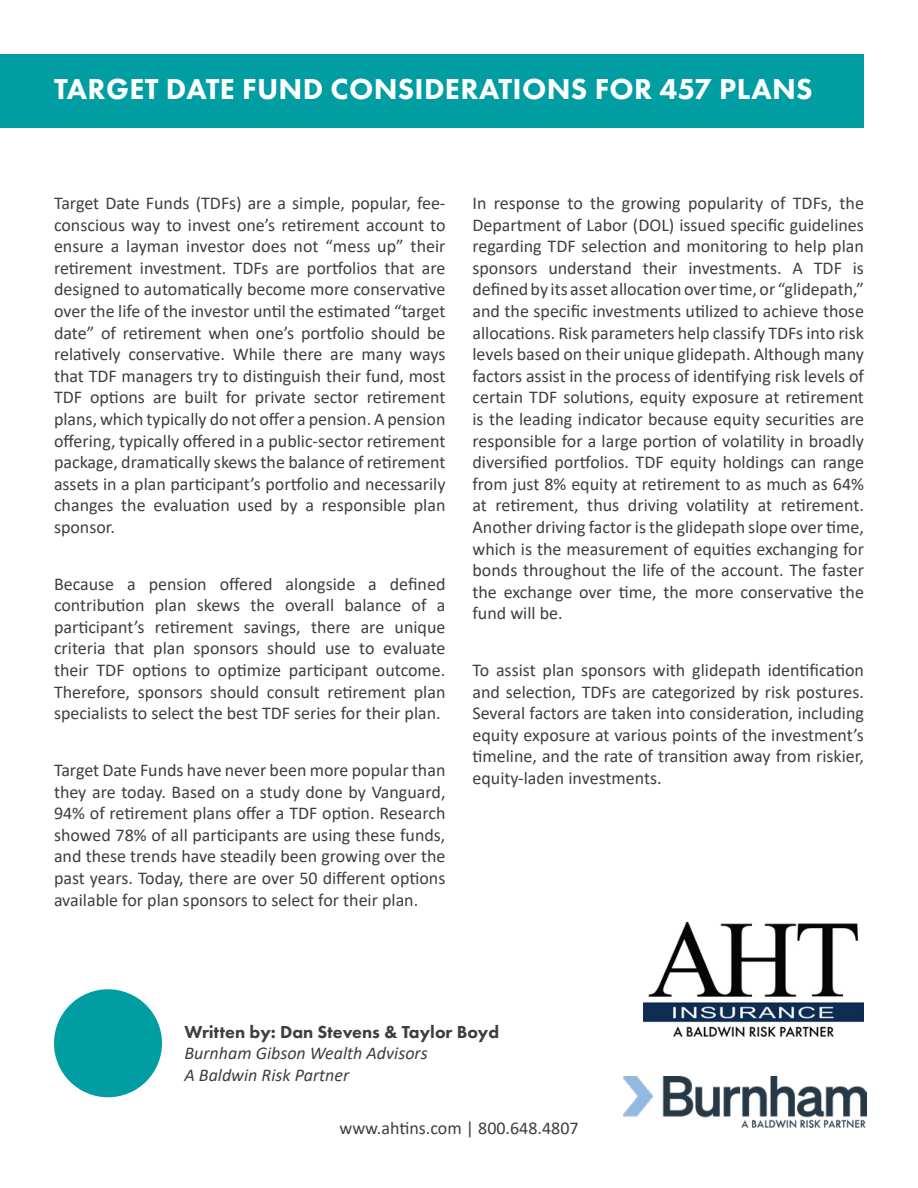
<style>
.page{position:relative;width:918px;height:1188px;background:#fff}
.page>*{position:absolute;margin:0;border:0;box-sizing:border-box;transform-origin:0 0}
.t1{font:800 30px "Futura PT";letter-spacing:.01em;color:#fff}
.t2{font:18px/21.6px "Calibri";color:#3f3f3f;text-align:justify}
.t3{font:italic 18px/21.6px "Calibri";color:#3f3f3f}
.t4{font:800 18px "Futura PT";color:#3f3f3f}
</style>
<div class="page">
<div style="left:0;top:54px;width:864px;height:73px;background:#009ea3"></div>
<div style="left:54px;top:989px;width:108px;height:108px;background:#009ea3;border-radius:50%"></div>
<img style="left:623px;top:1076px;width:244px;height:51px">
<img style="left:644px;top:923px;width:220px;height:114px">
<h1 class="t1" style="left:54px;top:71px;width:760px">TARGET DATE FUND CONSIDERATIONS FOR 457 PLANS</h1>
<p class="t2" style="left:54px;top:192px;width:393px">Target Date Funds (TDFs) are a simple, popular, fee&shy;conscious way to invest one’s retirement account to ensure a layman investor does not “mess up” their retirement investment. TDFs are portfolios that are designed to automatically become more conservative over the life of the investor until the estimated “target date” of retirement when one’s portfolio should be relatively conservative. While there are many ways that TDF managers try to distinguish their fund, most TDF options are built for private sector retirement plans, which typically do not offer a pension. A pension offering, typically offered in a public-sector retirement package, dramatically skews the balance of retirement assets in a plan participant’s portfolio and necessarily changes the evaluation used by a responsible plan sponsor.</p>
<p class="t2" style="left:54px;top:572px;width:393px">Because a pension offered alongside a defined contribution plan skews the overall balance of a participant’s retirement savings, there are unique criteria that plan sponsors should use to evaluate their TDF options to optimize participant outcome.<br>Therefore, sponsors should consult retirement plan specialists to select the best TDF series for their plan.</p>
<p class="t2" style="left:54px;top:759px;width:393px">Target Date Funds have never been more popular than they are today. Based on a study done by Vanguard, 94% of retirement plans offer a TDF option. Research showed 78% of all participants are using these funds, and these trends have steadily been growing over the past years. Today, there are over 50 different options available for plan sponsors to select for their plan.</p>
<p class="t2" style="left:472px;top:192px;width:393px">In response to the growing popularity of TDFs, the Department of Labor (DOL) issued specific guidelines regarding TDF selection and monitoring to help plan sponsors understand their investments. A TDF is defined by its asset allocation over time, or “glidepath,” and the specific investments utilized to achieve those allocations. Risk parameters help classify TDFs into risk levels based on their unique glidepath. Although many factors assist in the process of identifying risk levels of certain TDF solutions, equity exposure at retirement is the leading indicator because equity securities are responsible for a large portion of volatility in broadly diversified portfolios. TDF equity holdings can range from just 8% equity at retirement to as much as 64% at retirement, thus driving volatility at retirement.<br>Another driving factor is the glidepath slope over time, which is the measurement of equities exchanging for bonds throughout the life of the account. The faster the exchange over time, the more conservative the fund will be.</p>
<p class="t2" style="left:472px;top:659px;width:393px">To assist plan sponsors with glidepath identification and selection, TDFs are categorized by risk postures.<br>Several factors are taken into consideration, including equity exposure at various points of the investment’s timeline, and the rate of transition away from riskier, equity-laden investments.</p>
<p class="t4" style="left:184px;top:1020px;width:316px">Written by: Dan Stevens &amp; Taylor Boyd</p>
<p class="t3" style="left:184px;top:1042px;width:245px">Burnham Gibson Wealth Advisors<br>A Baldwin Risk Partner</p>
<p class="t2" style="left:339px;top:1117px;width:241px">www.ahtins.com | 800.648.4807</p>
</div>
